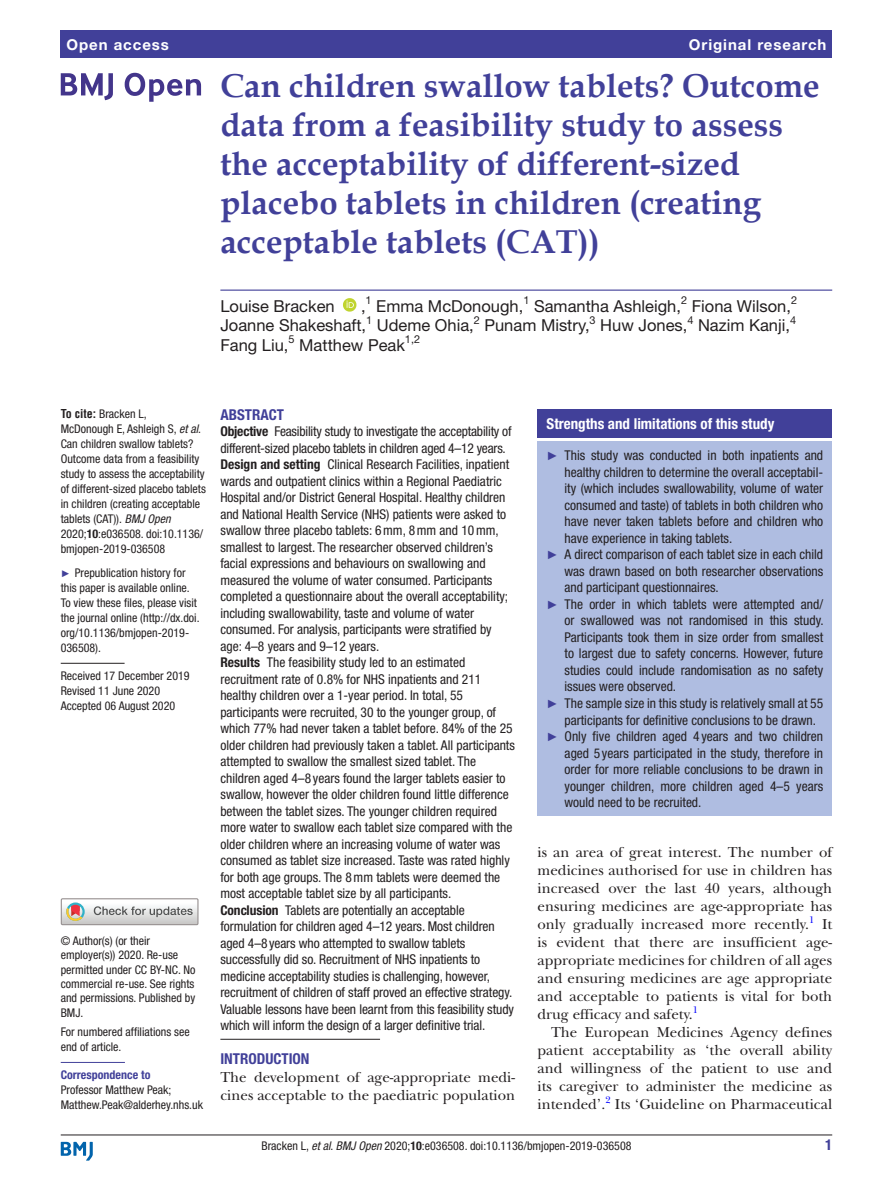
<style>
.page{position:relative;width:893px;height:1191px;background:#fff}
.page>*{position:absolute;margin:0;border:0;box-sizing:border-box;transform-origin:0 0}
.t1{font:700 33px/39px "Book Antiqua";color:#414099}
.t2{font:16.5px "Helvetica Neue LT Std";color:#231f20}
.t3{font:15px/18px "New Baskerville";color:#231f20;text-align:justify}
.t4{font:700 condensed 15px "Helvetica Neue LT Std";color:#fff}
.t5{font:700 15px "Helvetica Neue LT Std";letter-spacing:.065em;color:#fff}
.t6{font:700 condensed 15px "Helvetica Neue LT Std";color:#414099}
.t7{font:condensed 13.5px/16.5px "Helvetica Neue LT Std";color:#231f20}
.t8{font:condensed 12px/15px "Helvetica Neue LT Std";color:#231f20}
.t9{font:700 condensed 12px "Helvetica Neue LT Std";color:#414099}
.t10{font:10.95px "Helvetica Neue LT Std";color:#231f20}
.t11{font:9.9px "New Baskerville";color:#00f}
.s1{font-family:"Helvetica LT Std";font-weight:700}
.s2{font-style:italic}
.s3{font-weight:700}
.s4{font-family:"Arial";font-stretch:normal;font-size:9.75px;color:#414099}
.s5{font-family:"Arial";font-stretch:normal;font-size:12px;color:#414099}
</style>
<div class="page">
<hr style="left:61px;top:1134px;width:771px;height:1px;background:#231f20">
<svg style="left:61px;top:1141px;width:32px;height:19px"></svg>
<div style="left:61px;top:31px;width:771px;height:27px;background:#414099"></div>
<hr style="left:220px;top:289px;width:612px;height:2px;background:#414099">
<svg style="left:343px;top:298px;width:13px;height:14px"></svg>
<hr style="left:61px;top:663px;width:64px;height:1px;background:#231f20">
<hr style="left:61px;top:1062px;width:64px;height:1px;background:#414099">
<svg style="left:61px;top:73px;width:52px;height:27px"></svg>
<svg style="left:125px;top:73px;width:76px;height:29px"></svg>
<div style="left:61px;top:898px;width:138px;height:27px;border:1px solid #969090"></div>
<svg style="left:61px;top:898px;width:137px;height:26px"></svg>
<hr style="left:220px;top:1039px;width:160px;height:1px;background:#231f20">
<div style="left:538px;top:409px;width:294px;height:29px;background:#414099"></div>
<div style="left:538px;top:442px;width:294px;height:374px;background:#afbde1"></div>
<p class="t5" style="left:66px;top:35px;width:104px">Open access</p>
<p class="t5" style="left:689px;top:35px;width:139px">Original research</p>
<h1 class="t1" style="left:220px;top:66px;width:601px">Can children swallow tablets? Outcome data from a feasibility study to assess the acceptability of different-sized placebo tablets in children (creating acceptable tablets (CAT))</h1>
<p class="t2" style="left:220px;top:296px;width:116px">Louise Bracken</p>
<p class="t2" style="left:361px;top:296px;width:6px">,</p>
<p class="t10" style="left:366px;top:294px;width:8px">1</p>
<p class="t2" style="left:376px;top:296px;width:149px">Emma McDonough,</p>
<p class="t10" style="left:523px;top:294px;width:8px">1</p>
<p class="t2" style="left:534px;top:296px;width:149px">Samantha Ashleigh,</p>
<p class="t10" style="left:681px;top:294px;width:8px">2</p>
<p class="t2" style="left:692px;top:296px;width:101px">Fiona Wilson,</p>
<p class="t10" style="left:791px;top:294px;width:8px">2</p>
<p class="t2" style="left:220px;top:315px;width:147px">Joanne Shakeshaft,</p>
<p class="t10" style="left:366px;top:313px;width:8px">1</p>
<p class="t2" style="left:377px;top:315px;width:98px">Udeme Ohia,</p>
<p class="t10" style="left:474px;top:313px;width:8px">2</p>
<p class="t2" style="left:484px;top:315px;width:107px">Punam Mistry,</p>
<p class="t10" style="left:590px;top:313px;width:8px">3</p>
<p class="t2" style="left:600px;top:315px;width:89px">Huw Jones,</p>
<p class="t10" style="left:687px;top:313px;width:8px">4</p>
<p class="t2" style="left:698px;top:315px;width:93px">Nazim Kanji,</p>
<p class="t10" style="left:790px;top:313px;width:8px">4</p>
<p class="t2" style="left:220px;top:335px;width:70px">Fang Liu,</p>
<p class="t10" style="left:289px;top:333px;width:8px">5</p>
<p class="t2" style="left:299px;top:335px;width:107px">Matthew Peak</p>
<p class="t10" style="left:405px;top:333px;width:17px">1,2</p>
<p class="t8" style="left:61px;top:406px;width:147px"><span class="s1">To cite:</span> Bracken L,<br>McDonough E, Ashleigh S, <span class="s2">et al</span>.<br>Can children swallow tablets?<br>Outcome data from a feasibility study to assess the acceptability of different-sized placebo tablets in children (creating acceptable tablets (CAT)). <span class="s2">BMJ Open<br></span>2020;<span class="s3">10</span>:e036508. doi:10.1136/ bmjopen-2019-036508</p>
<p class="t8" style="left:61px;top:565px;width:140px"><span class="s4">►</span> Prepublication history for this paper is available online.<br>To view these files, please visit the journal online (http://dx.doi. org/10.1136/bmjopen-2019-<br>036508).</p>
<p class="t8" style="left:61px;top:668px;width:130px">Received 17 December 2019<br>Revised 11 June 2020<br>Accepted 06 August 2020</p>
<p class="t8" style="left:61px;top:933px;width:136px;line-height:14.4px">© Author(s) (or their employer(s)) 2020. Re-use permitted under CC BY-NC. No commercial re-use. See rights and permissions. Published by<br>BMJ.</p>
<p class="t8" style="left:61px;top:1024px;width:130px">For numbered affiliations see end of article.</p>
<p class="t9" style="left:61px;top:1067px;width:91px">Correspondence to</p>
<p class="t8" style="left:61px;top:1082px;width:144px">Professor Matthew Peak;<br>Matthew.Peak@alderhey.nhs.uk</p>
<p class="t6" style="left:220px;top:405px;width:65px">ABSTRACT</p>
<p class="t7" style="left:220px;top:423px;width:296px"><span class="s3">Objective</span> Feasibility study to investigate the acceptability of different-sized placebo tablets in children aged 4–12 years.<br><span class="s3">Design and setting</span> Clinical Research Facilities, inpatient wards and outpatient clinics within a Regional Paediatric Hospital and/or District General Hospital. Healthy children and National Health Service (NHS) patients were asked to swallow three placebo tablets: 6mm, 8mm and 10mm, smallest to largest. The researcher observed children’s facial expressions and behaviours on swallowing and measured the volume of water consumed. Participants completed a questionnaire about the overall acceptability; including swallowability, taste and volume of water consumed. For analysis, participants were stratified by age: 4–8 years and 9–12 years.<br><span class="s3">Results</span> The feasibility study led to an estimated recruitment rate of 0.8% for NHS inpatients and 211 healthy children over a 1-year period. In total, 55 participants were recruited, 30 to the younger group, of which 77% had never taken a tablet before. 84% of the 25 older children had previously taken a tablet. All participants attempted to swallow the smallest sized tablet. The children aged 4–8 years found the larger tablets easier to swallow, however the older children found little difference between the tablet sizes. The younger children required more water to swallow each tablet size compared with the older children where an increasing volume of water was consumed as tablet size increased. Taste was rated highly for both age groups. The 8mm tablets were deemed the most acceptable tablet size by all participants.<br><span class="s3">Conclusion</span> Tablets are potentially an acceptable formulation for children aged 4–12 years. Most children aged 4–8years who attempted to swallow tablets successfully did so. Recruitment of NHS inpatients to medicine acceptability studies is challenging, however, recruitment of children of staff proved an effective strategy.<br>Valuable lessons have been learnt from this feasibility study which will inform the design of a larger definitive trial.</p>
<p class="t6" style="left:220px;top:1049px;width:91px">INTRODUCTION</p>
<p class="t3" style="left:220px;top:1068px;width:296px">The development of age-appropriate medi&shy;cines acceptable to the paediatric population</p>
<p class="t4" style="left:547px;top:414px;width:229px">Strengths and limitations of this study</p>
<p class="t7" style="left:547px;top:447px;width:278px"><span class="s5">►</span> This study was conducted in both inpatients and</p>
<p class="t7" style="left:565px;top:464px;width:260px">healthy children to determine the overall acceptabil-</p>
<p class="t7" style="left:565px;top:480px;width:260px">ity (which includes swallowability, volume of water</p>
<p class="t7" style="left:565px;top:497px;width:260px">consumed and taste) of tablets in both children who</p>
<p class="t7" style="left:565px;top:513px;width:260px">have never taken tablets before and children who</p>
<p class="t7" style="left:565px;top:530px;width:169px">have experience in taking tablets.</p>
<p class="t7" style="left:547px;top:546px;width:278px"><span class="s5">►</span> A direct comparison of each tablet size in each child</p>
<p class="t7" style="left:565px;top:563px;width:260px">was drawn based on both researcher observations</p>
<p class="t7" style="left:565px;top:579px;width:156px">and participant questionnaires.</p>
<p class="t7" style="left:547px;top:596px;width:278px"><span class="s5">►</span> The order in which tablets were attempted and/</p>
<p class="t7" style="left:565px;top:612px;width:261px">or swallowed was not randomised in this study.</p>
<p class="t7" style="left:565px;top:629px;width:260px">Participants took them in size order from smallest</p>
<p class="t7" style="left:565px;top:645px;width:260px">to largest due to safety concerns. However, future</p>
<p class="t7" style="left:565px;top:662px;width:260px">studies could include randomisation as no safety</p>
<p class="t7" style="left:565px;top:678px;width:113px">issues were observed.</p>
<p class="t7" style="left:547px;top:695px;width:278px"><span class="s5">►</span> The sample size in this study is relatively small at 55</p>
<p class="t7" style="left:565px;top:711px;width:253px">participants for definitive conclusions to be drawn.</p>
<p class="t7" style="left:547px;top:728px;width:278px"><span class="s5">►</span> Only five children aged 4 years and two children</p>
<p class="t7" style="left:565px;top:744px;width:260px">aged 5 years participated in the study, therefore in</p>
<p class="t7" style="left:565px;top:761px;width:260px">order for more reliable conclusions to be drawn in</p>
<p class="t7" style="left:565px;top:777px;width:260px">younger children, more children aged 4–5 years</p>
<p class="t7" style="left:565px;top:794px;width:138px">would need to be recruited.</p>
<p class="t3" style="left:538px;top:843px;width:296px">is an area of great interest. The number of medicines authorised for use in children has increased over the last 40 years, although ensuring medicines are age-appropriate has only gradually increased more recently.</p>
<p class="t11" style="left:809px;top:913px;width:7px">1</p>
<p class="t3" style="left:538px;top:915px;width:296px;text-indent:284px">It is evident that there are insufficient age&shy;appropriate medicines for children of all ages and ensuring medicines are age appropriate and acceptable to patients is vital for both drug efficacy and safety.<sup>1</sup></p>
<p class="t3" style="left:538px;top:1023px;width:296px;text-indent:14px">The European Medicines Agency defines patient acceptability as ‘the overall ability and willingness of the patient to use and its caregiver to administer the medicine as intended’.</p>
<p class="t11" style="left:605px;top:1093px;width:7px">2</p>
<p class="t3" style="left:615px;top:1095px;width:219px">Its ‘Guideline on Pharmaceutical</p>
<p class="t8" style="left:261px;top:1137px;width:372px">Bracken L, <span class="s2">et al</span>. <span class="s2">BMJ Open</span> 2020;<span class="s3">10</span>:e036508. doi:10.1136/bmjopen-2019-036508</p>
<p class="t6" style="left:825px;top:1135px;width:9px">1</p>
</div>
